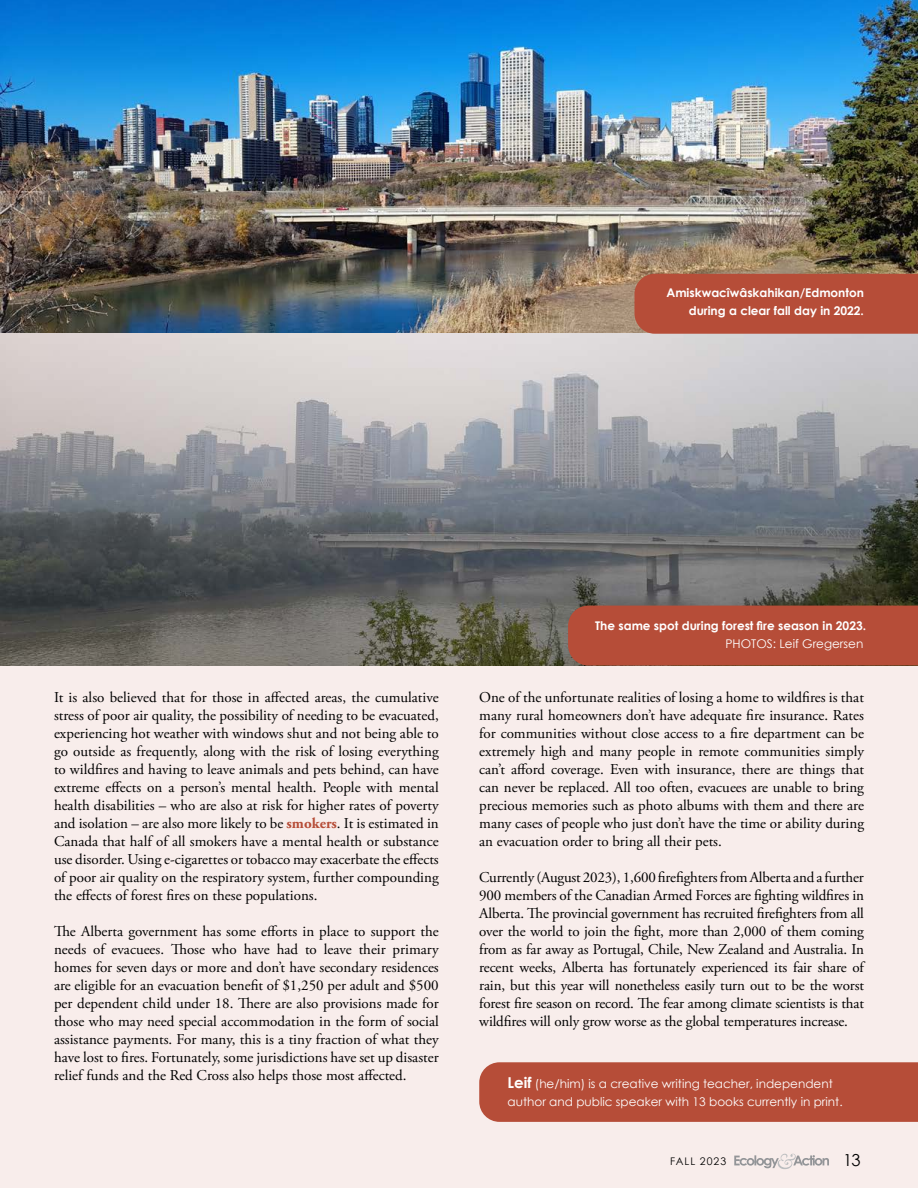
<style>
.page{position:relative;width:918px;height:1188px;background:#fff}
.page>*{position:absolute;margin:0;border:0;box-sizing:border-box;transform-origin:0 0}
.t1{font:16.5px "Century Gothic";color:#000}
.t2{font:15px/18px "Adobe Garamond Pro";color:#000;text-align:justify}
.Article_Bio{font:12px/18px "Century Gothic";color:#fff}
.Photo_Captions{font:700 12px/18px "Century Gothic";color:#fff;text-align:right}
.Photo_Captions-2{font:12px "Century Gothic";color:#fff}
.t3{font:10.5px "Century Gothic";letter-spacing:.095em;color:#000}
.s1{font-weight:700;color:#b64d38}
.s2{font-weight:700;font-size:15px}
</style>
<div class="page">
<div style="left:0;top:666px;width:918px;height:522px;background:#f8edeb"></div>
<img style="left:0;top:0;width:918px;height:666px">
<svg style="left:734px;top:1154px;width:95px;height:15px"></svg>
<div style="left:479px;top:1062px;width:439px;height:60px;background:#b64d38"></div>
<div style="left:634px;top:274px;width:284px;height:60px;background:#b64d38"></div>
<div style="left:568px;top:606px;width:350px;height:60px;background:#b64d38"></div>
<p class="Photo_Captions" style="left:666px;top:284px;width:199px">Amiskwacîwâskahikan/Edmonton during a clear fall day in 2022.</p>
<p class="t2" style="left:54px;top:689px;width:386px">It is also believed that for those in affected areas, the cumulative stress of poor air quality, the possibility of needing to be evacuated, experiencing hot weather with windows shut and not being able to go outside as frequently, along with the risk of losing everything to wildfires and having to leave animals and pets behind, can have extreme effects on a person’s mental health. People with mental health disabilities – who are also at risk for higher rates of poverty and isolation – are also more likely to be <span class="s1">smokers</span>. It is estimated in Canada that half of all smokers have a mental health or substance use disorder. Using e-cigarettes or tobacco may exacerbate the effects of poor air quality on the respiratory system, further compounding the effects of forest fires on these populations.</p>
<p class="t2" style="left:54px;top:923px;width:386px">The Alberta government has some efforts in place to support the needs of evacuees. Those who have had to leave their primary homes for seven days or more and don’t have secondary residences are eligible for an evacuation benefit of $1,250 per adult and $500 per dependent child under 18. There are also provisions made for those who may need special accommodation in the form of social assistance payments. For many, this is a tiny fraction of what they have lost to fires. Fortunately, some jurisdictions have set up disaster relief funds and the Red Cross also helps those most affected.</p>
<p class="Photo_Captions" style="left:595px;top:616px;width:272px">The same spot during forest fire season in 2023.</p>
<p class="Photo_Captions-2" style="left:725px;top:635px;width:139px">PHOTOS: Leif Gregersen</p>
<p class="t2" style="left:479px;top:689px;width:386px">One of the unfortunate realities of losing a home to wildfires is that many rural homeowners don’t have adequate fire insurance. Rates for communities without close access to a fire department can be extremely high and many people in remote communities simply can’t afford coverage. Even with insurance, there are things that can never be replaced. All too often, evacuees are unable to bring precious memories such as photo albums with them and there are many cases of people who just don’t have the time or ability during an evacuation order to bring all their pets.</p>
<p class="t2" style="left:479px;top:869px;width:386px">Currently (August 2023), 1,600 firefighters from Alberta and a further 900 members of the Canadian Armed Forces are fighting wildfires in Alberta. The provincial government has recruited firefighters from all over the world to join the fight, more than 2,000 of them coming from as far away as Portugal, Chile, New Zealand and Australia. In recent weeks, Alberta has fortunately experienced its fair share of rain, but this year will nonetheless easily turn out to be the worst forest fire season on record. The fear among climate scientists is that wildfires will only grow worse as the global temperatures increase.</p>
<p class="Article_Bio" style="left:508px;top:1074px;width:337px"><span class="s2">Leif</span> (he/him) is a creative writing teacher, independent author and public speaker with 13 books currently in print.</p>
<p class="t3" style="left:670px;top:1154px;width:57px">FALL 2023</p>
<p class="t1" style="left:843px;top:1149px;width:19px">13</p>
</div>
